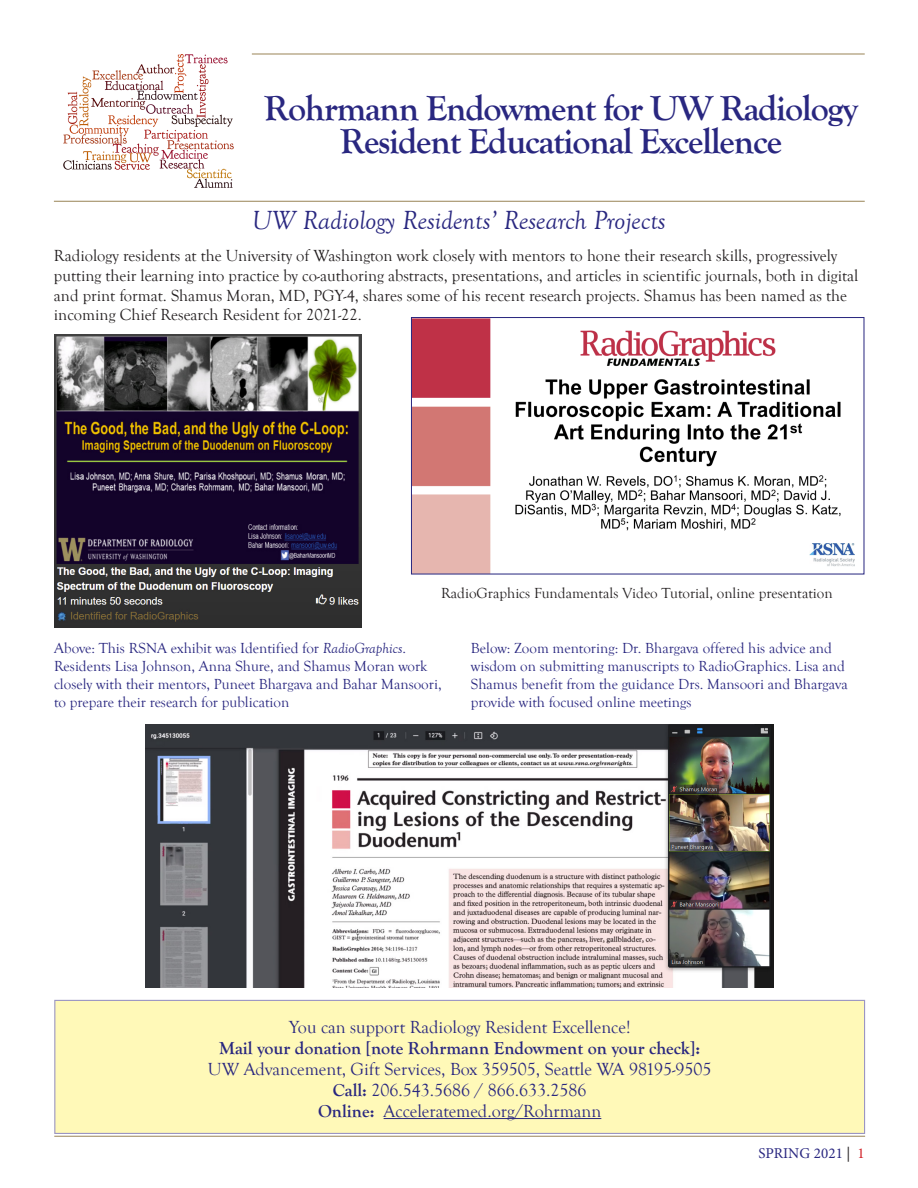
<style>
.page{position:relative;width:918px;height:1188px;background:#fff}
.page>*{position:absolute;margin:0;border:0;box-sizing:border-box;transform-origin:0 0}
.t1{font:700 36px "Goudy Old Style T";letter-spacing:-.03em;color:#292780}
.t2{font:italic 27px "Goudy Old Style T";color:#292780}
.t3{font:18px "Goudy Old Style T";color:#292780}
.t4{font:700 18px "Goudy Old Style T";color:#292780}
.t5{font:16.5px/19.8px "Goudy Old Style T";color:#231f20}
.t6{font:15px/18px "Goudy Old Style T";color:#292780}
.t7{font:15px "Goudy Old Style T";color:#231f20}
.t8{font:15px "Minion Pro";letter-spacing:.005em;color:#292780}
.s1{font-style:italic}
.s2{font-weight:700}
.s3{color:#231f20}
.s4{color:#d1232a}
</style>
<div class="page">
<hr style="left:54px;top:1136px;width:811px;height:1px;background:#998455">
<img style="left:63px;top:54px;width:189px;height:134px">
<hr style="left:54px;top:201px;width:811px;height:1px;background:#998455">
<hr style="left:252px;top:54px;width:613px;height:1px;background:#998455">
<div style="left:54px;top:999px;width:812px;height:135px;background:#fff9b8"></div>
<img style="left:146px;top:724px;width:628px;height:263px">
<img style="left:54px;top:335px;width:307px;height:292px">
<img style="left:413px;top:319px;width:442px;height:253px">
<div style="left:411px;top:317px;width:453px;height:257px;border:1px solid #292780"></div>
<p class="t1" style="left:264px;top:88px;width:595px">Rohrmann Endowment for UW Radiology</p>
<p class="t1" style="left:340px;top:121px;width:443px">Resident Educational Excellence</p>
<p class="t2" style="left:252px;top:205px;width:415px">UW Radiology Residents’ Research Projects</p>
<p class="t5" style="left:54px;top:246px;width:806px">Radiology residents at the University of Washington work closely with mentors to hone their research skills, progressively putting their learning into practice by co-authoring abstracts, presentations, and articles in scientific journals, both in digital and print format. Shamus Moran, MD, PGY-4, shares some of his recent research projects. Shamus has been named as the incoming Chief Research Resident for 2021-22.</p>
<p class="t7" style="left:441px;top:585px;width:393px">RadioGraphics Fundamentals Video Tutorial, online presentation</p>
<p class="t6" style="left:54px;top:639px;width:389px">Above: This RSNA exhibit was Identified for <span class="s1">RadioGraphics</span>.<br>Residents Lisa Johnson, Anna Shure, and Shamus Moran work closely with their mentors, Puneet Bhargava and Bahar Mansoori, to prepare their research for publication</p>
<p class="t6" style="left:471px;top:639px;width:378px">Below: Zoom mentoring: Dr. Bhargava offered his advice and wisdom on submitting manuscripts to RadioGraphics. Lisa and Shamus benefit from the guidance Drs. Mansoori and Bhargava provide with focused online meetings</p>
<p class="t3" style="left:289px;top:1017px;width:343px">You can support Radiology Resident Excellence!</p>
<p class="t4" style="left:219px;top:1038px;width:482px">Mail your donation [note Rohrmann Endowment on your check]:</p>
<p class="t3" style="left:208px;top:1059px;width:505px">UW Advancement, Gift Services, Box 359505, Seattle WA 98195-9505</p>
<p class="t3" style="left:333px;top:1080px;width:255px"><span class="s2">Call:</span> 206.543.5686 / 866.633.2586</p>
<p class="t3" style="left:318px;top:1101px;width:285px"><span class="s2">Online:</span> Acceleratemed.org/Rohrmann</p>
<p class="t8" style="left:758px;top:1143px;width:108px">SPRING 2021 <span class="s3">|</span> <span class="s4">1</span></p>
</div>
